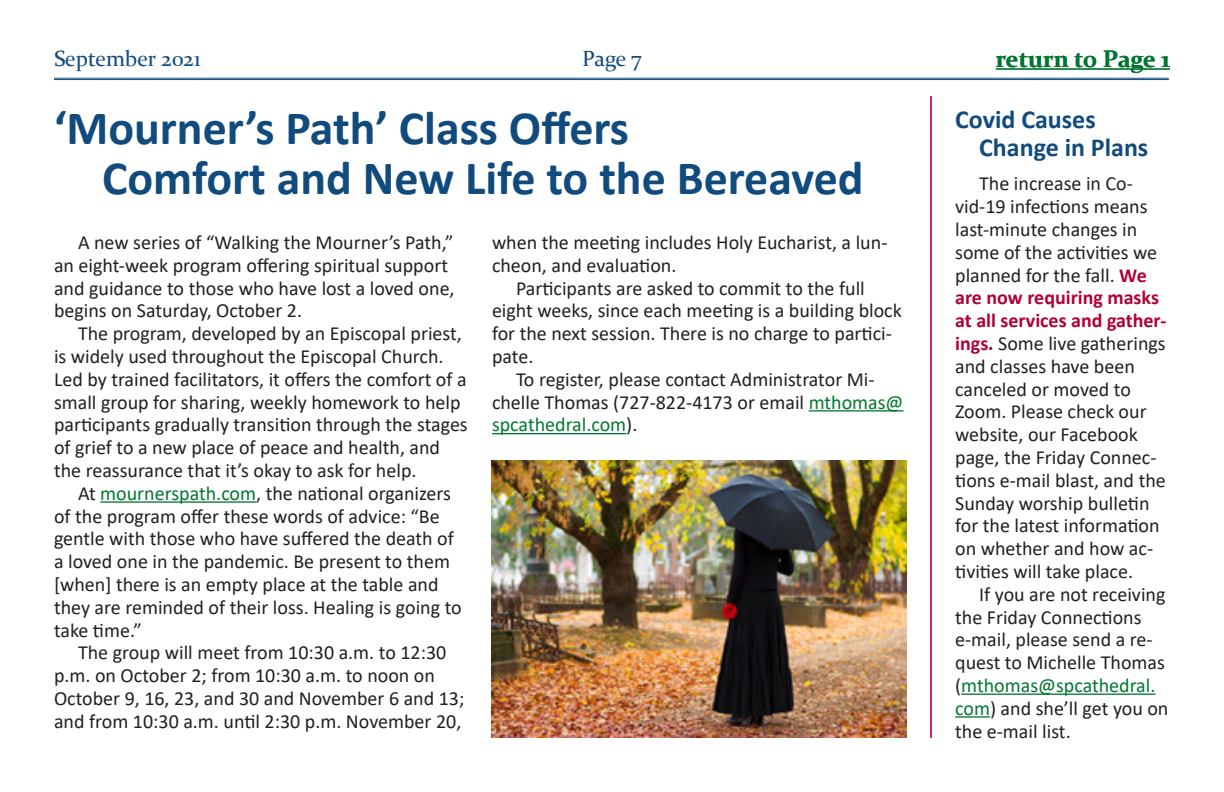
<style>
.page{position:relative;width:1224px;height:792px;background:#fff}
.page>*{position:absolute;margin:0;border:0;box-sizing:border-box;transform-origin:0 0}
.Main_Header{font:700 48px/50px "Calibri";color:#114b7d}
._3riary_Head{font:700 26px/28px "Calibri";color:#114b7d}
.Half_a_line{font:700 24px "Constantia";color:#007730}
.t1{font:22px "Constantia";color:#114b7d}
.BTI_-_1_column{font:20px/22.8px "Calibri";color:#231f20}
.s1{color:#007730}
.s2{font-weight:700;color:#b10034}
</style>
<div class="page">
<hr style="left:54px;top:78px;width:1115px;height:1px;background:#114b7d">
<hr style="left:54px;top:79px;width:1115px;height:1px;background:#114b7d">
<hr style="left:930px;top:96px;width:2px;height:642px;background:#cd2480">
<hr style="left:809px;top:410px;width:95px;height:2px;background:#007730">
<hr style="left:492px;top:433px;width:134px;height:1px;background:#007730">
<hr style="left:996px;top:68px;width:174px;height:2px;background:#007730">
<hr style="left:100px;top:501px;width:156px;height:2px;background:#007730">
<img style="left:491px;top:461px;width:416px;height:277px">
<hr style="left:961px;top:694px;width:195px;height:1px;background:#007730">
<hr style="left:955px;top:716px;width:35px;height:2px;background:#007730">
<p class="t1" style="left:54px;top:43px;width:148px">September 2021</p>
<p class="t1" style="left:582px;top:43px;width:61px">Page 7</p>
<p class="Main_Header" style="left:102px;top:102px;width:763px;text-indent:-48px">‘Mourner’s Path’ Class Offers<br>Comfort and New Life to the Bereaved</p>
<p class="BTI_-_1_column" style="left:54px;top:230px;width:402px;text-indent:24px">A new series of “Walking the Mourner’s Path,” an eight-week program offering spiritual support and guidance to those who have lost a loved one, begins on Saturday, October 2.</p>
<p class="BTI_-_1_column" style="left:54px;top:322px;width:415px;text-indent:24px">The program, developed by an Episcopal priest, is widely used throughout the Episcopal Church.<br>Led by trained facilitators, it offers the comfort of a small group for sharing, weekly homework to help participants gradually transition through the stages of grief to a new place of peace and health, and the reassurance that it’s okay to ask for help.</p>
<p class="BTI_-_1_column" style="left:54px;top:481px;width:409px;text-indent:24px">At <span class="s1">mournerspath.com</span>, the national organizers of the program offer these words of advice: “Be gentle with those who have suffered the death of a loved one in the pandemic. Be present to them [when] there is an empty place at the table and they are reminded of their loss. Healing is going to take time.”</p>
<p class="BTI_-_1_column" style="left:54px;top:641px;width:412px;text-indent:24px">The group will meet from 10:30 a.m. to 12:30 p.m. on October 2; from 10:30 a.m. to noon on October 9, 16, 23, and 30 and November 6 and 13; and from 10:30 a.m. until 2:30 p.m. November 20,</p>
<p class="BTI_-_1_column" style="left:492px;top:230px;width:397px">when the meeting includes Holy Eucharist, a lun&shy;cheon, and evaluation.</p>
<p class="BTI_-_1_column" style="left:492px;top:276px;width:411px;text-indent:24px">Participants are asked to commit to the full eight weeks, since each meeting is a building block for the next session. There is no charge to partici&shy;pate.</p>
<p class="BTI_-_1_column" style="left:492px;top:367px;width:413px;text-indent:24px">To register, please contact Administrator Mi&shy;chelle Thomas (727-822-4173 or email <span class="s1">mthomas@ spcathedral.com</span>).</p>
<p class="Half_a_line" style="left:996px;top:43px;width:176px">return to Page 1</p>
<p class="_3riary_Head" style="left:979px;top:105px;width:171px;text-indent:-24px">Covid Causes<br>Change in Plans</p>
<p class="BTI_-_1_column" style="left:955px;top:172px;width:213px;text-indent:24px">The increase in Co&shy;vid-19 infections means last-minute changes in some of the activities we planned for the fall. <span class="s2">We are now requiring masks at all services and gather&shy;ings.</span> Some live gatherings and classes have been canceled or moved to<br>Zoom. Please check our website, our Facebook page, the Friday Connec&shy;tions e-mail blast, and the<br>Sunday worship bulletin for the latest information on whether and how ac&shy;tivities will take place.</p>
<p class="BTI_-_1_column" style="left:955px;top:582px;width:215px;text-indent:24px">If you are not receiving the Friday Connections e-mail, please send a re&shy;quest to Michelle Thomas (<span class="s1">mthomas@spcathedral. com</span>) and she’ll get you on the e-mail list.</p>
</div>
